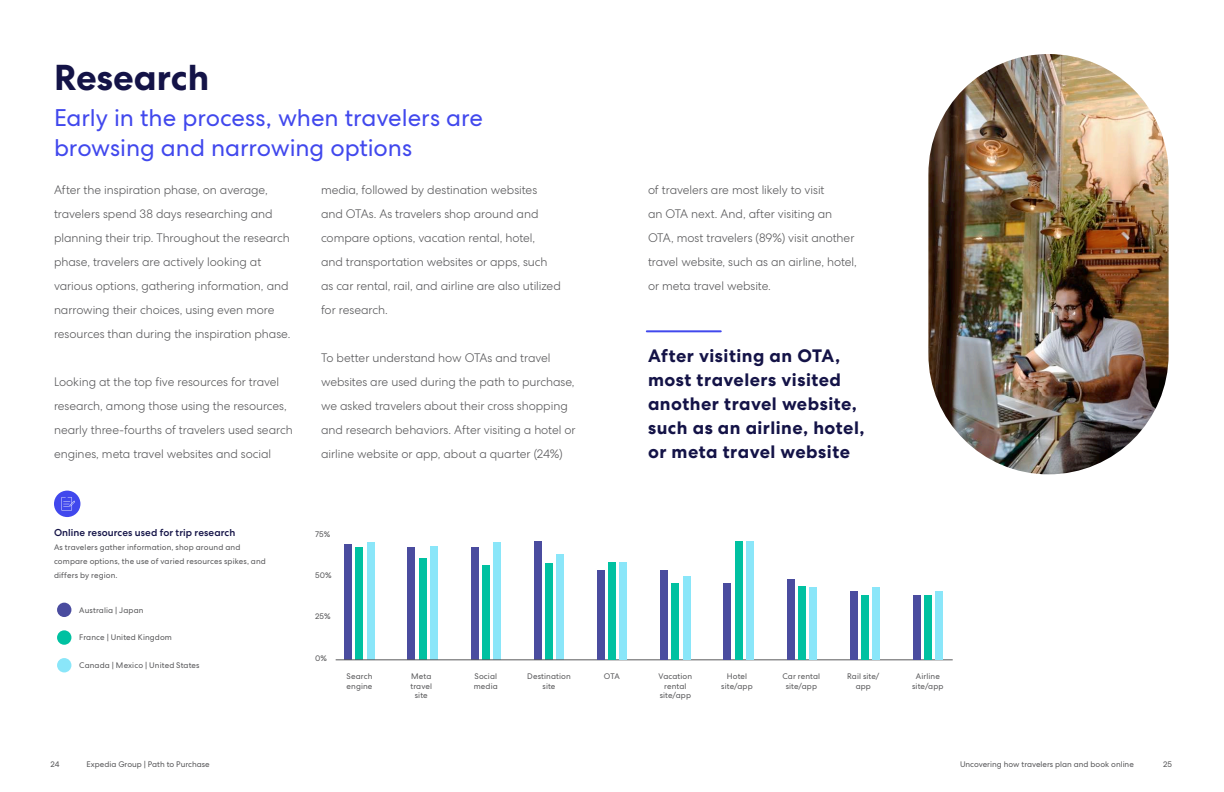
<style>
.page{position:relative;width:1224px;height:792px;background:#fff}
.page>*{position:absolute;margin:0;border:0;box-sizing:border-box;transform-origin:0 0}
.t1{font:700 36px "Centra No 2";letter-spacing:.005em;color:#141347}
.t2{font:24px/30px "Centra No 2";letter-spacing:-.005em;color:#4148ed}
.t3{font:700 18px/24px "Centra No 2";letter-spacing:.025em;color:#141347}
.t4{font:300 12px/24px "Centra No 2";letter-spacing:-.005em;color:#58585a}
.t5{font:500 10px "Centra No 2";letter-spacing:.005em;color:#141347}
.t6{font:8px/9.6px "Centra No 2";letter-spacing:.01em;color:#58585a;text-align:center}
</style>
<div class="page">
<div style="left:54px;top:491px;width:26px;height:26px;background:#4148ed;border-radius:50%"></div>
<svg style="left:61px;top:497px;width:14px;height:14px"></svg>
<div style="left:57px;top:603px;width:14px;height:14px;background:#4a4c9f;border-radius:50%"></div>
<div style="left:57px;top:630px;width:14px;height:15px;background:#00c1a1;border-radius:50%"></div>
<div style="left:57px;top:658px;width:14px;height:14px;background:#8ae6f9;border-radius:50%"></div>
<div style="left:345px;top:544px;width:7px;height:116px;background:#4a4c9f"></div>
<div style="left:356px;top:547px;width:7px;height:113px;background:#00c1a1"></div>
<div style="left:367px;top:542px;width:7px;height:118px;background:#8ae6f9"></div>
<div style="left:471px;top:547px;width:7px;height:113px;background:#4a4c9f"></div>
<div style="left:482px;top:565px;width:7px;height:95px;background:#00c1a1"></div>
<div style="left:493px;top:542px;width:8px;height:118px;background:#8ae6f9"></div>
<div style="left:408px;top:547px;width:7px;height:113px;background:#4a4c9f"></div>
<div style="left:419px;top:559px;width:7px;height:101px;background:#00c1a1"></div>
<div style="left:430px;top:546px;width:7px;height:114px;background:#8ae6f9"></div>
<div style="left:534px;top:541px;width:7px;height:119px;background:#4a4c9f"></div>
<div style="left:545px;top:563px;width:8px;height:97px;background:#00c1a1"></div>
<div style="left:557px;top:554px;width:7px;height:106px;background:#8ae6f9"></div>
<hr style="left:336px;top:660px;width:617px;height:1px;background:#58585a">
<div style="left:597px;top:570px;width:8px;height:90px;background:#4a4c9f"></div>
<div style="left:609px;top:562px;width:7px;height:98px;background:#00c1a1"></div>
<div style="left:620px;top:562px;width:7px;height:98px;background:#8ae6f9"></div>
<div style="left:724px;top:583px;width:7px;height:77px;background:#4a4c9f"></div>
<div style="left:735px;top:541px;width:7px;height:119px;background:#00c1a1"></div>
<div style="left:746px;top:541px;width:7px;height:119px;background:#8ae6f9"></div>
<div style="left:850px;top:591px;width:7px;height:69px;background:#4a4c9f"></div>
<div style="left:861px;top:595px;width:8px;height:65px;background:#00c1a1"></div>
<div style="left:873px;top:587px;width:7px;height:73px;background:#8ae6f9"></div>
<div style="left:661px;top:570px;width:7px;height:90px;background:#4a4c9f"></div>
<div style="left:672px;top:583px;width:7px;height:77px;background:#00c1a1"></div>
<div style="left:683px;top:576px;width:7px;height:84px;background:#8ae6f9"></div>
<div style="left:787px;top:579px;width:7px;height:81px;background:#4a4c9f"></div>
<div style="left:798px;top:586px;width:7px;height:74px;background:#00c1a1"></div>
<div style="left:809px;top:587px;width:8px;height:73px;background:#8ae6f9"></div>
<div style="left:913px;top:595px;width:8px;height:65px;background:#4a4c9f"></div>
<div style="left:925px;top:595px;width:7px;height:65px;background:#00c1a1"></div>
<div style="left:936px;top:591px;width:7px;height:69px;background:#8ae6f9"></div>
<hr style="left:647px;top:330px;width:74px;height:2px;background:#4148ed">
<img style="left:928px;top:54px;width:241px;height:420px;border-radius:120px">
<h1 class="t1" style="left:54px;top:56px;width:157px">Research</h1>
<h2 class="t2" style="left:54px;top:103px;width:431px">Early in the process, when travelers are browsing and narrowing options</h2>
<p class="t4" style="left:54px;top:177px;width:238px">After the inspiration phase, on average, travelers spend 38 days researching and planning their trip. Throughout the research phase, travelers are actively looking at various options, gathering information, and narrowing their choices, using even more resources than during the inspiration phase.</p>
<p class="t4" style="left:54px;top:369px;width:240px">Looking at the top five resources for travel research, among those using the resources, nearly three-fourths of travelers used search engines, meta travel websites and social</p>
<p class="t4" style="left:321px;top:177px;width:241px">media, followed by destination websites and OTAs. As travelers shop around and compare options, vacation rental, hotel,<br>and transportation websites or apps, such as car rental, rail, and airline are also utilized for research.</p>
<p class="t4" style="left:321px;top:345px;width:256px">To better understand how OTAs and travel websites are used during the path to purchase, we asked travelers about their cross shopping and research behaviors. After visiting a hotel or airline website or app, about a quarter (24%)</p>
<p class="t5" style="left:54px;top:527px;width:183px">Online resources used for trip research</p>
<p class="t6" style="left:54px;top:541px;width:213px;line-height:14px;text-align:left">As travelers gather information, shop around and compare options, the use of varied resources spikes, and differs by region.</p>
<p class="t6" style="left:79px;top:605px;width:66px">Australia | Japan</p>
<p class="t6" style="left:79px;top:633px;width:94px">France | United Kingdom</p>
<p class="t6" style="left:79px;top:660px;width:122px">Canada | Mexico | United States</p>
<p class="t6" style="left:315px;top:529px;width:17px">75%</p>
<p class="t6" style="left:315px;top:570px;width:18px">50%</p>
<p class="t6" style="left:315px;top:612px;width:17px">25%</p>
<p class="t6" style="left:315px;top:653px;width:13px">0%</p>
<p class="t6" style="left:347px;top:671px;width:27px;text-align:left">Search engine</p>
<p class="t6" style="left:474px;top:671px;width:26px;text-align:left">Social media</p>
<p class="t6" style="left:410px;top:671px;width:23px">Meta travel site</p>
<p class="t6" style="left:527px;top:671px;width:45px">Destination site</p>
<p class="t4" style="left:648px;top:177px;width:210px">of travelers are most likely to visit<br>an OTA next. And, after visiting an OTA, most travelers (89%) visit another travel website, such as an airline, hotel, or meta travel website.</p>
<h3 class="t3" style="left:648px;top:344px;width:218px">After visiting an OTA, most travelers visited another travel website, such as an airline, hotel, or meta travel website</h3>
<p class="t6" style="left:604px;top:671px;width:17px">OTA</p>
<p class="t6" style="left:659px;top:671px;width:35px">Vacation rental site/app</p>
<p class="t6" style="left:721px;top:671px;width:33px">Hotel site/app</p>
<p class="t6" style="left:783px;top:671px;width:39px">Car rental site/app</p>
<p class="t6" style="left:847px;top:671px;width:34px">Rail site/ app</p>
<p class="t6" style="left:912px;top:671px;width:33px">Airline site/app</p>
<p class="t6" style="left:51px;top:759px;width:10px">24</p>
<p class="t6" style="left:87px;top:759px;width:125px">Expedia Group | Path to Purchase</p>
<p class="t6" style="left:960px;top:759px;width:175px">Uncovering how travelers plan and book online</p>
<p class="t6" style="left:1163px;top:759px;width:10px">25</p>
</div>
